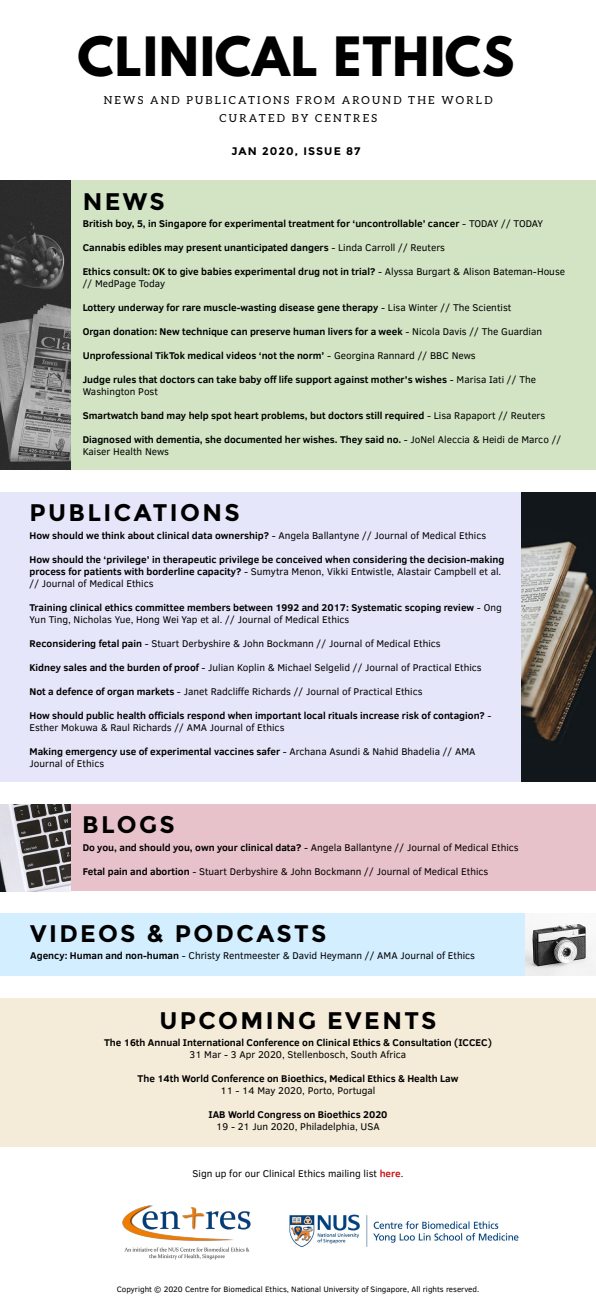
<style>
.page{position:relative;width:596px;height:1310px;background:#fff}
.page>*{position:absolute;margin:0;border:0;box-sizing:border-box;transform-origin:0 0}
.t1{font:700 48px "League Spartan";letter-spacing:.025em;color:#000}
.t2{font:700 24px "Montserrat";letter-spacing:.1em;color:#000}
.t3{font:11px/18px "Aleo";letter-spacing:.2em;color:#000;text-align:center}
.t4{font:700 11px "Montserrat";letter-spacing:.1em;color:#000}
.t5{font:700 10px/12px "Clear Sans";color:#000}
.t6{font:10px/12px "Clear Sans";color:#000}
.t7{font:8px "Clear Sans";color:#000}
.s1{font-weight:400}
.s2{font-weight:700}
.s3{font-weight:700;color:#cd1719}
</style>
<div class="page">
<div style="left:71px;top:181px;width:524px;height:289px;background:#d2e4c4"></div>
<div style="left:0;top:492px;width:523px;height:290px;background:#e6e6fa"></div>
<img style="left:0;top:181px;width:71px;height:289px">
<img style="left:521px;top:492px;width:74px;height:290px">
<div style="left:71px;top:804px;width:524px;height:87px;background:#e8c2ca"></div>
<div style="left:0;top:913px;width:524px;height:62px;background:#d3eeff"></div>
<img style="left:0;top:804px;width:71px;height:87px">
<img style="left:524px;top:913px;width:71px;height:62px">
<div style="left:0;top:998px;width:595px;height:149px;background:#f4ebd9"></div>
<img style="left:122px;top:1205px;width:129px;height:55px">
<img style="left:289px;top:1214px;width:230px;height:33px">
<h1 class="t1" style="left:77px;top:19px;width:438px">CLINICAL ETHICS</h1>
<p class="t3" style="left:104px;top:91px;width:390px">NEWS AND PUBLICATIONS FROM AROUND THE WORLD<br>CURATED BY CENTRES</p>
<p class="t4" style="left:231px;top:145px;width:130px">JAN 2020, ISSUE 87</p>
<h2 class="t2" style="left:83px;top:187px;width:84px">NEWS</h2>
<p class="t5" style="left:83px;top:217px;width:461px">British boy, 5, in Singapore for experimental treatment for ‘uncontrollable’ cancer <span class="s1">- TODAY // TODAY</span></p>
<p class="t5" style="left:83px;top:241px;width:363px">Cannabis edibles may present unanticipated dangers <span class="s1">- Linda Carroll // Reuters</span></p>
<p class="t5" style="left:83px;top:265px;width:483px">Ethics consult: OK to give babies experimental drug not in trial? <span class="s1">- Alyssa Burgart &amp; Alison Bateman-House // MedPage Today</span></p>
<p class="t5" style="left:83px;top:301px;width:430px">Lottery underway for rare muscle-wasting disease gene therapy <span class="s1">- Lisa Winter // The Scientist</span></p>
<p class="t5" style="left:83px;top:325px;width:460px">Organ donation: New technique can preserve human livers for a week <span class="s1">- Nicola Davis // The Guardian</span></p>
<p class="t5" style="left:83px;top:349px;width:394px">Unprofessional TikTok medical videos ‘not the norm’ <span class="s1">- Georgina Rannard // BBC News</span></p>
<p class="t5" style="left:83px;top:373px;width:454px">Judge rules that doctors can take baby off life support against mother’s wishes <span class="s1">- Marisa Iati // The<br>Washington Post</span></p>
<p class="t5" style="left:83px;top:409px;width:464px">Smartwatch band may help spot heart problems, but doctors still required <span class="s1">- Lisa Rapaport // Reuters</span></p>
<p class="t5" style="left:83px;top:433px;width:480px">Diagnosed with dementia, she documented her wishes. They said no. <span class="s1">- JoNel Aleccia &amp; Heidi de Marco //<br>Kaiser Health News</span></p>
<h2 class="t2" style="left:29px;top:498px;width:212px">PUBLICATIONS</h2>
<p class="t5" style="left:30px;top:529px;width:458px">How should we think about clinical data ownership? <span class="s1">- Angela Ballantyne // Journal of Medical Ethics</span></p>
<p class="t5" style="left:30px;top:553px;width:476px">How should the ‘privilege’ in therapeutic privilege be conceived when considering the decision-making process for patients with borderline capacity? <span class="s1">- Sumytra Menon, Vikki Entwistle, Alastair Campbell et al. // Journal of Medical Ethics</span></p>
<p class="t5" style="left:30px;top:601px;width:473px">Training clinical ethics committee members between 1992 and 2017: Systematic scoping review <span class="s1">- Ong<br>Yun Ting, Nicholas Yue, Hong Wei Yap et al. // Journal of Medical Ethics</span></p>
<p class="t6" style="left:30px;top:637px;width:412px"><span class="s2">Reconsidering fetal pain</span> - Stuart Derbyshire &amp; John Bockmann // Journal of Medical Ethics</p>
<p class="t6" style="left:30px;top:661px;width:453px"><span class="s2">Kidney sales and the burden of proof</span> - Julian Koplin &amp; Michael Selgelid // Journal of Practical Ethics</p>
<p class="t6" style="left:30px;top:685px;width:394px"><span class="s2">Not a defence of organ markets</span> - Janet Radcliffe Richards // Journal of Practical Ethics</p>
<p class="t5" style="left:30px;top:709px;width:463px">How should public health officials respond when important local rituals increase risk of contagion? <span class="s1">-<br>Esther Mokuwa &amp; Raul Richards // AMA Journal of Ethics</span></p>
<p class="t6" style="left:30px;top:745px;width:447px"><span class="s2">Making emergency use of experimental vaccines safer</span> - Archana Asundi &amp; Nahid Bhadelia // AMA<br>Journal of Ethics</p>
<h2 class="t2" style="left:82px;top:810px;width:94px">BLOGS</h2>
<p class="t6" style="left:83px;top:841px;width:437px"><span class="s2">Do you, and should you, own your clinical data?</span> - Angela Ballantyne // Journal of Medical Ethics</p>
<p class="t6" style="left:83px;top:865px;width:407px"><span class="s2">Fetal pain and abortion</span> - Stuart Derbyshire &amp; John Bockmann // Journal of Medical Ethics</p>
<h2 class="t2" style="left:30px;top:919px;width:297px">VIDEOS &amp; PODCASTS</h2>
<p class="t6" style="left:30px;top:950px;width:446px"><span class="s2">Agency: Human and non-human</span> - Christy Rentmeester &amp; David Heymann // AMA Journal of Ethics</p>
<h2 class="t2" style="left:159px;top:1006px;width:278px">UPCOMING EVENTS</h2>
<p class="t5" style="left:104px;top:1036px;width:389px">The 16th Annual International Conference on Clinical Ethics &amp; Consultation (ICCEC)</p>
<p class="t6" style="left:189px;top:1048px;width:218px">31 Mar - 3 Apr 2020, Stellenbosch, South Africa</p>
<p class="t5" style="left:137px;top:1072px;width:322px">The 14th World Conference on Bioethics, Medical Ethics &amp; Health Law</p>
<p class="t6" style="left:220px;top:1084px;width:156px">11 - 14 May 2020, Porto, Portugal</p>
<p class="t5" style="left:208px;top:1108px;width:180px">IAB World Congress on Bioethics 2020</p>
<p class="t6" style="left:216px;top:1120px;width:165px">19 - 21 Jun 2020, Philadelphia, USA</p>
<p class="t6" style="left:192px;top:1167px;width:212px">Sign up for our Clinical Ethics mailing list <span class="s3">here</span>.</p>
<p class="t7" style="left:117px;top:1283px;width:364px">Copyright © 2020 Centre for Biomedical Ethics, National University of Singapore, All rights reserved.</p>
</div>
